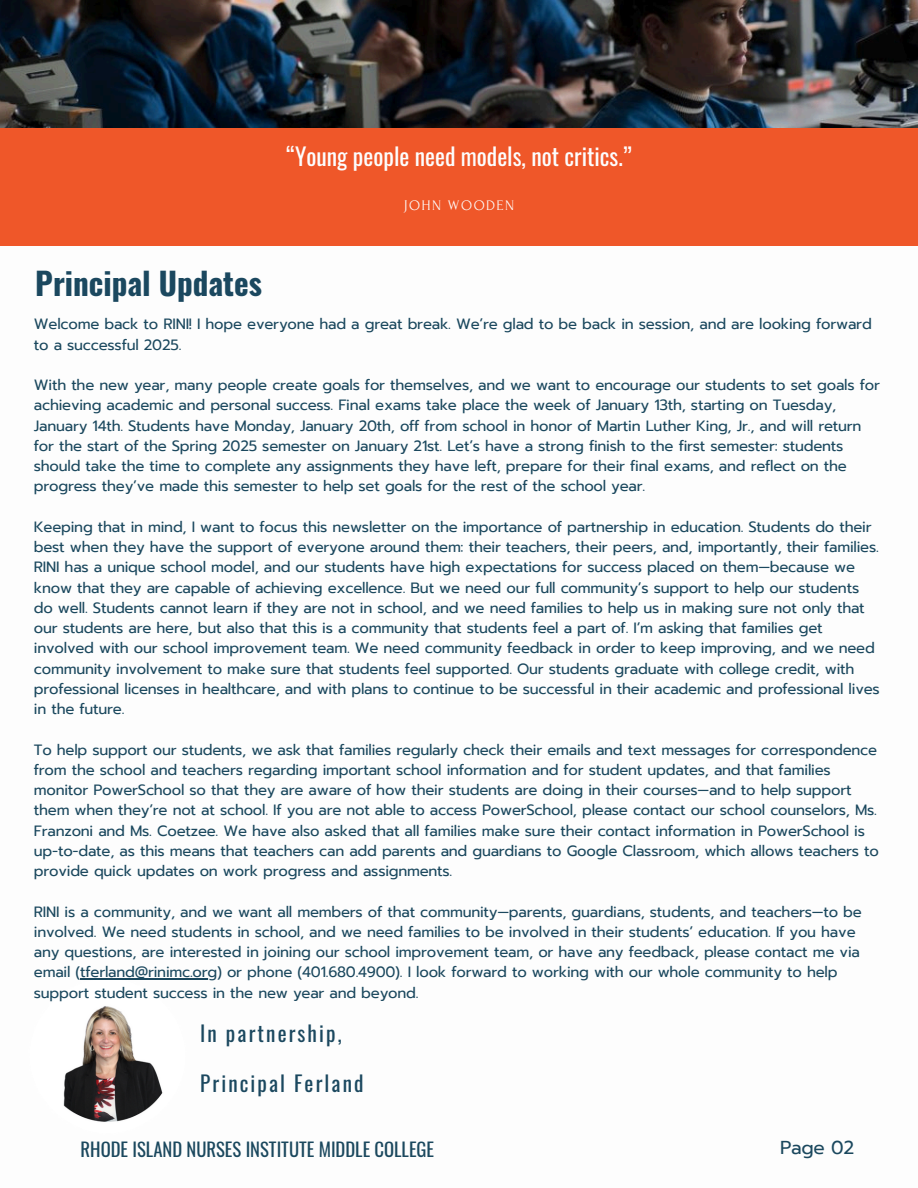
<style>
.page{position:relative;width:918px;height:1188px;background:#fff}
.page>*{position:absolute;margin:0;border:0;box-sizing:border-box;transform-origin:0 0}
.t1{font:700 31.2px "Oswald";color:#1b485f}
.t2{font:23.55px "Oswald";color:#fdfdfd}
.t3{font:21.15px "Oswald";letter-spacing:.1em;color:#1b485f}
.t4{font:18.6px "Oswald";color:#1b485e}
.t5{font:18.6px "Prompt";letter-spacing:-.015em;color:#1b485e}
.t6{font:14.85px/20.2px "Prompt";letter-spacing:-.015em;color:#1b485e}
.t7{font:14.55px "Forum";letter-spacing:.1em;color:#fdfdfd}
</style>
<div class="page">
<div style="left:0;top:0;width:918px;height:245px;background:#ef5729"></div>
<img style="left:0;top:0;width:918px;height:127px">
<img style="left:63px;top:1006px;width:100px;height:116px">
<hr style="left:80px;top:978px;width:137px;height:2px;background:#1b485e">
<h2 class="t1" style="left:35px;top:258px;width:228px">Principal Updates</h2>
<h1 class="t2" style="left:286px;top:138px;width:347px">“Young people need models, not critics.”</h1>
<p class="t7" style="left:404px;top:197px;width:112px">JOHN WOODEN</p>
<p class="t6" style="left:34px;top:314px;width:839px">Welcome back to RINI! I hope everyone had a great break. We’re glad to be back in session, and are looking forward to a successful 2025.</p>
<p class="t6" style="left:34px;top:375px;width:848px">With the new year, many people create goals for themselves, and we want to encourage our students to set goals for achieving academic and personal success. Final exams take place the week of January 13th, starting on Tuesday, January 14th. Students have Monday, January 20th, off from school in honor of Martin Luther King, Jr., and will return for the start of the Spring 2025 semester on January 21st. Let’s have a strong finish to the first semester: students should take the time to complete any assignments they have left, prepare for their final exams, and reflect on the progress they’ve made this semester to help set goals for the rest of the school year.</p>
<p class="t6" style="left:34px;top:517px;width:848px">Keeping that in mind, I want to focus this newsletter on the importance of partnership in education. Students do their best when they have the support of everyone around them: their teachers, their peers, and, importantly, their families.<br>RINI has a unique school model, and our students have high expectations for success placed on them—because we know that they are capable of achieving excellence. But we need our full community’s support to help our students do well. Students cannot learn if they are not in school, and we need families to help us in making sure not only that our students are here, but also that this is a community that students feel a part of. I’m asking that families get involved with our school improvement team. We need community feedback in order to keep improving, and we need community involvement to make sure that students feel supported. Our students graduate with college credit, with professional licenses in healthcare, and with plans to continue to be successful in their academic and professional lives in the future.</p>
<p class="t6" style="left:34px;top:739px;width:847px">To help support our students, we ask that families regularly check their emails and text messages for correspondence from the school and teachers regarding important school information and for student updates, and that families monitor PowerSchool so that they are aware of how their students are doing in their courses—and to help support them when they’re not at school. If you are not able to access PowerSchool, please contact our school counselors, Ms.<br>Franzoni and Ms. Coetzee. We have also asked that all families make sure their contact information in PowerSchool is up-to-date, as this means that teachers can add parents and guardians to Google Classroom, which allows teachers to provide quick updates on work progress and assignments.</p>
<h4 class="t6" style="left:34px;top:901px;width:829px">RINI is a community, and we want all members of that community—parents, guardians, students, and teachers—to be involved. We need students in school, and we need families to be involved in their students’ education. If you have any questions, are interested in joining our school improvement team, or have any feedback, please contact me via email (tferland@rinimc.org) or phone (401.680.4900). I look forward to working with our whole community to help</h4>
<h4 class="t6" style="left:34px;top:982px;width:386px">support student success in the new year and beyond.</h4>
<p class="t3" style="left:200px;top:1017px;width:143px">In partnership,</p>
<p class="t3" style="left:200px;top:1066px;width:165px">Principal Ferland</p>
<p class="t4" style="left:81px;top:1135px;width:355px">RHODE ISLAND NURSES INSTITUTE MIDDLE COLLEGE</p>
<p class="t5" style="left:780px;top:1134px;width:76px">Page 02</p>
</div>
